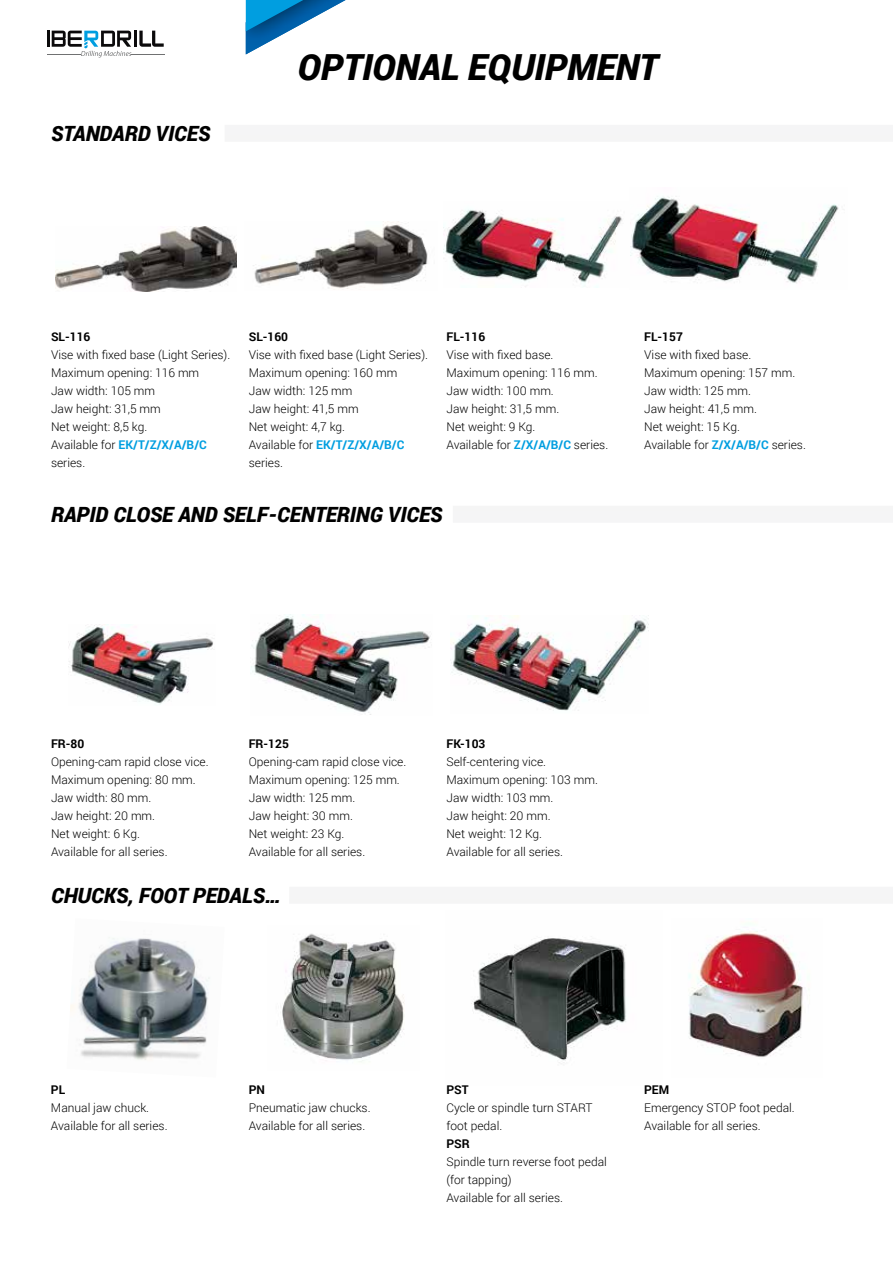
<style>
.page{position:relative;width:893px;height:1263px;background:#fff}
.page>*{position:absolute;margin:0;border:0;box-sizing:border-box;transform-origin:0 0}
.t1{font:italic 900 36px "Roboto";color:#000}
.t2{font:italic 900 21px "Roboto";color:#000}
.t3{font:300 12px/18px "Roboto";color:#000}
.t4{font:700 12px "Roboto";color:#000}
.s1{font-weight:700;color:#009ee0}
</style>
<div class="page">
<svg style="left:246px;top:0;width:100px;height:54px"></svg>
<hr style="left:47px;top:54px;width:33px;height:1px;background:#707172">
<hr style="left:132px;top:54px;width:33px;height:1px;background:#707172">
<hr style="left:47px;top:31px;width:3px;height:16px;background:#0b0a0b">
<svg style="left:52px;top:31px;width:79px;height:26px"></svg>
<svg style="left:139px;top:31px;width:25px;height:16px"></svg>
<hr style="left:134px;top:31px;width:3px;height:16px;background:#0b0a0b">
<img style="left:471px;top:938px;width:155px;height:125px">
<img style="left:688px;top:931px;width:115px;height:126px">
<img style="left:282px;top:933px;width:122px;height:129px">
<img style="left:70px;top:938px;width:140px;height:122px">
<img style="left:68px;top:624px;width:146px;height:80px">
<img style="left:450px;top:616px;width:199px;height:95px">
<img style="left:251px;top:614px;width:179px;height:101px">
<hr style="left:225px;top:125px;width:668px;height:1px;background:#f1f1f2">
<hr style="left:225px;top:126px;width:668px;height:1px;background:#f1f1f2">
<hr style="left:225px;top:128px;width:668px;height:1px;background:#f1f1f2">
<hr style="left:225px;top:129px;width:668px;height:1px;background:#f1f1f2">
<hr style="left:225px;top:130px;width:668px;height:1px;background:#f1f1f2">
<hr style="left:225px;top:131px;width:668px;height:1px;background:#f1f1f2">
<hr style="left:225px;top:132px;width:668px;height:1px;background:#f1f1f2">
<hr style="left:225px;top:133px;width:668px;height:1px;background:#f1f1f2">
<hr style="left:225px;top:134px;width:668px;height:1px;background:#f1f1f2">
<hr style="left:225px;top:135px;width:668px;height:1px;background:#f1f1f2">
<hr style="left:225px;top:136px;width:668px;height:1px;background:#f1f1f2">
<hr style="left:225px;top:137px;width:668px;height:1px;background:#f1f1f2">
<hr style="left:225px;top:138px;width:668px;height:1px;background:#f1f1f2">
<hr style="left:225px;top:139px;width:668px;height:1px;background:#f1f1f2">
<hr style="left:225px;top:140px;width:668px;height:1px;background:#f1f1f2">
<hr style="left:225px;top:141px;width:668px;height:1px;background:#f1f1f2">
<hr style="left:453px;top:505px;width:440px;height:1px;background:#f1f1f2">
<hr style="left:453px;top:506px;width:440px;height:1px;background:#f1f1f2">
<hr style="left:453px;top:507px;width:440px;height:1px;background:#f1f1f2">
<hr style="left:453px;top:508px;width:440px;height:1px;background:#f1f1f2">
<hr style="left:453px;top:509px;width:440px;height:1px;background:#f1f1f2">
<hr style="left:453px;top:510px;width:440px;height:1px;background:#f1f1f2">
<hr style="left:453px;top:511px;width:440px;height:1px;background:#f1f1f2">
<hr style="left:453px;top:512px;width:440px;height:1px;background:#f1f1f2">
<hr style="left:453px;top:513px;width:440px;height:1px;background:#f1f1f2">
<hr style="left:453px;top:514px;width:440px;height:1px;background:#f1f1f2">
<hr style="left:453px;top:516px;width:440px;height:1px;background:#f1f1f2">
<hr style="left:453px;top:517px;width:440px;height:1px;background:#f1f1f2">
<hr style="left:453px;top:518px;width:440px;height:1px;background:#f1f1f2">
<hr style="left:453px;top:519px;width:440px;height:1px;background:#f1f1f2">
<hr style="left:453px;top:520px;width:440px;height:1px;background:#f1f1f2">
<hr style="left:453px;top:521px;width:440px;height:1px;background:#f1f1f2">
<hr style="left:453px;top:522px;width:440px;height:1px;background:#f1f1f2">
<hr style="left:289px;top:887px;width:604px;height:1px;background:#f1f1f2">
<hr style="left:289px;top:888px;width:604px;height:1px;background:#f1f1f2">
<hr style="left:289px;top:889px;width:604px;height:1px;background:#f1f1f2">
<hr style="left:289px;top:890px;width:604px;height:1px;background:#f1f1f2">
<hr style="left:289px;top:891px;width:604px;height:1px;background:#f1f1f2">
<hr style="left:289px;top:893px;width:604px;height:1px;background:#f1f1f2">
<hr style="left:289px;top:894px;width:604px;height:1px;background:#f1f1f2">
<hr style="left:289px;top:895px;width:604px;height:1px;background:#f1f1f2">
<hr style="left:289px;top:896px;width:604px;height:1px;background:#f1f1f2">
<hr style="left:289px;top:897px;width:604px;height:1px;background:#f1f1f2">
<hr style="left:289px;top:898px;width:604px;height:1px;background:#f1f1f2">
<hr style="left:289px;top:899px;width:604px;height:1px;background:#f1f1f2">
<hr style="left:289px;top:900px;width:604px;height:1px;background:#f1f1f2">
<hr style="left:289px;top:901px;width:604px;height:1px;background:#f1f1f2">
<hr style="left:289px;top:902px;width:604px;height:1px;background:#f1f1f2">
<hr style="left:289px;top:903px;width:604px;height:1px;background:#f1f1f2">
<img style="left:630px;top:196px;width:209px;height:87px">
<img style="left:444px;top:209px;width:178px;height:78px">
<img style="left:55px;top:226px;width:181px;height:66px">
<img style="left:253px;top:221px;width:175px;height:69px">
<h2 class="t2" style="left:51px;top:119px;width:161px">STANDARD VICES</h2>
<h1 class="t1" style="left:298px;top:42px;width:362px">OPTIONAL EQUIPMENT</h1>
<p class="t4" style="left:51px;top:328px;width:41px">SL-116</p>
<p class="t3" style="left:51px;top:345px;width:181px">Vise with fixed base (Light Series).<br>Maximum opening: 116 mm<br>Jaw width: 105 mm<br>Jaw height: 31,5 mm<br>Net weight: 8,5 kg.<br>Available for <span class="s1">EK/T/Z/X/A/B/C </span>series.</p>
<p class="t4" style="left:249px;top:328px;width:41px">SL-160</p>
<p class="t3" style="left:249px;top:345px;width:181px">Vise with fixed base (Light Series).<br>Maximum opening: 160 mm<br>Jaw width: 125 mm<br>Jaw height: 41,5 mm<br>Net weight: 4,7 kg.<br>Available for <span class="s1">EK/T/Z/X/A/B/C </span>series.</p>
<p class="t4" style="left:446px;top:328px;width:40px">FL-116</p>
<p class="t3" style="left:446px;top:345px;width:163px">Vise with fixed base.<br>Maximum opening: 116 mm.<br>Jaw width: 100 mm.<br>Jaw height: 31,5 mm.<br>Net weight: 9 Kg.<br>Available for <span class="s1">Z/X/A/B/C</span> series.</p>
<p class="t4" style="left:644px;top:328px;width:40px">FL-157</p>
<p class="t3" style="left:644px;top:345px;width:163px">Vise with fixed base.<br>Maximum opening: 157 mm.<br>Jaw width: 125 mm.<br>Jaw height: 41,5 mm.<br>Net weight: 15 Kg.<br>Available for <span class="s1">Z/X/A/B/C</span> series.</p>
<h2 class="t2" style="left:51px;top:499px;width:393px">RAPID CLOSE AND SELF-CENTERING VICES</h2>
<p class="t4" style="left:51px;top:735px;width:35px">FR-80</p>
<p class="t3" style="left:51px;top:753px;width:159px">Opening-cam rapid close vice.<br>Maximum opening: 80 mm.<br>Jaw width: 80 mm.<br>Jaw height: 20 mm.<br>Net weight: 6 Kg.<br>Available for all series.</p>
<p class="t4" style="left:249px;top:735px;width:42px">FR-125</p>
<p class="t3" style="left:249px;top:753px;width:159px">Opening-cam rapid close vice.<br>Maximum opening: 125 mm.<br>Jaw width: 125 mm.<br>Jaw height: 30 mm.<br>Net weight: 23 Kg.<br>Available for all series.</p>
<h2 class="t2" style="left:51px;top:881px;width:231px">CHUCKS, FOOT PEDALS…</h2>
<p class="t4" style="left:446px;top:735px;width:41px">FK-103</p>
<p class="t3" style="left:446px;top:753px;width:153px">Self-centering vice.<br>Maximum opening: 103 mm.<br>Jaw width: 103 mm.<br>Jaw height: 20 mm.<br>Net weight: 12 Kg.<br>Available for all series.</p>
<p class="t4" style="left:51px;top:1081px;width:16px">PL</p>
<p class="t3" style="left:51px;top:1098px;width:118px">Manual jaw chuck.<br>Available for all series.</p>
<p class="t4" style="left:249px;top:1081px;width:18px">PN</p>
<p class="t3" style="left:249px;top:1098px;width:123px">Pneumatic jaw chucks.<br>Available for all series.</p>
<p class="t4" style="left:446px;top:1081px;width:24px">PST</p>
<p class="t3" style="left:446px;top:1098px;width:148px">Cycle or spindle turn START foot pedal.</p>
<p class="t4" style="left:446px;top:1135px;width:25px">PSR</p>
<p class="t3" style="left:446px;top:1152px;width:162px">Spindle turn reverse foot pedal (for tapping)<br>Available for all series.</p>
<p class="t4" style="left:644px;top:1081px;width:27px">PEM</p>
<p class="t3" style="left:644px;top:1098px;width:152px">Emergency STOP foot pedal.<br>Available for all series.</p>
</div>
